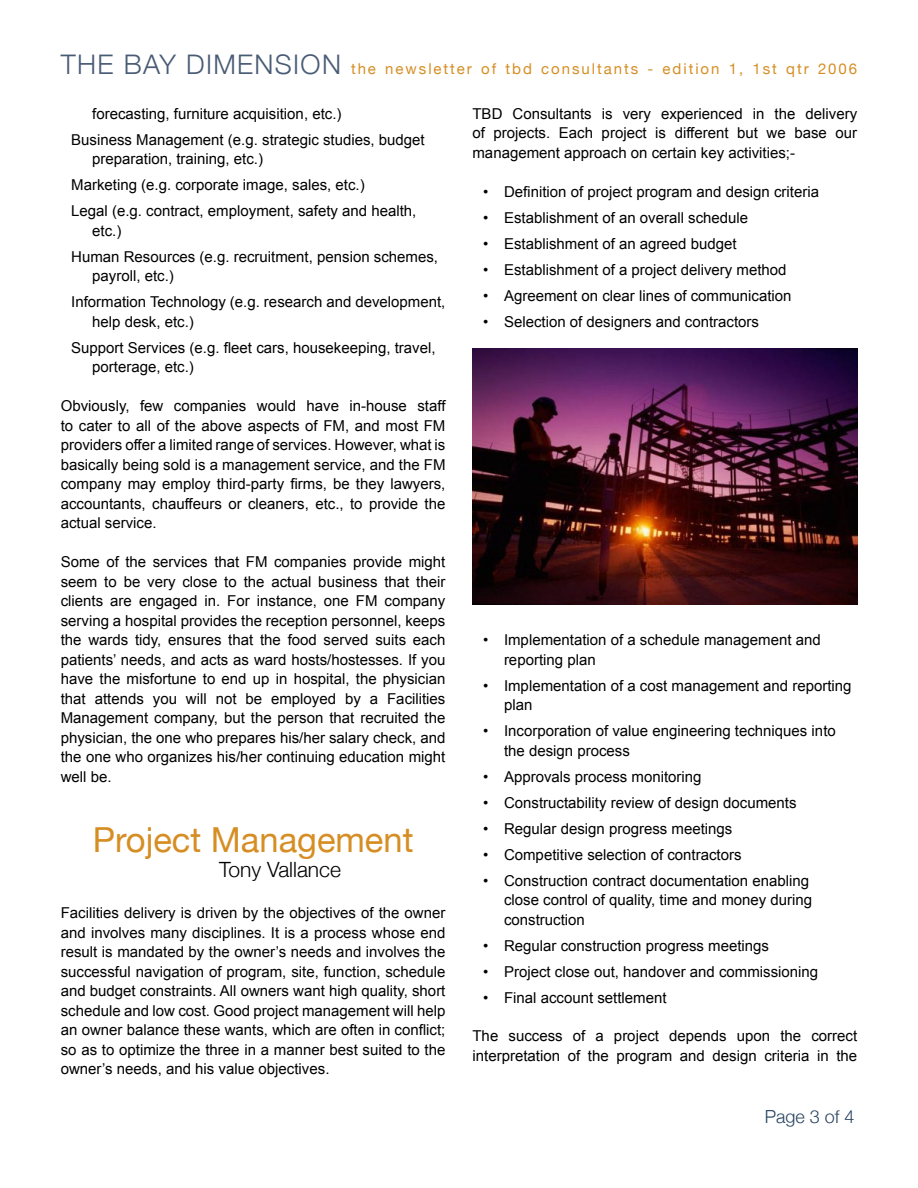
<style>
.page{position:relative;width:918px;height:1188px;background:#fff}
.page>*{position:absolute;margin:0;border:0;box-sizing:border-box;transform-origin:0 0}
.article_title{font:34.5px "Helvetica Neue";color:#d68e24}
.t1{font:300 27px "Helvetica Neue";letter-spacing:.05em;color:#495b75}
.Author{font:300 21px "Helvetica Neue";color:#000}
.t2{font:300 18px "Helvetica Neue";color:#284360}
.Main_paragraphs{font:15px/19.5px "Arial";color:#000;text-align:justify}
.bullets{font:15px/19.5px "Arial";color:#000}
.bullets-end{font:15px/19.5px "Arial";color:#000}
.t3{font:15px "Helvetica Neue";letter-spacing:.13em;color:#d68e24}
</style>
<div class="page">
<img style="left:472px;top:349px;width:386px;height:256px">
<p class="t1" style="left:61px;top:48px;width:282px">THE BAY DIMENSION</p>
<p class="t3" style="left:351px;top:60px;width:508px">the newsletter of tbd consultants - edition 1, 1st qtr 2006</p>
<p class="bullets" style="left:92px;top:104px;width:251px">forecasting, furniture acquisition, etc.)</p>
<p class="bullets" style="left:92px;top:130px;width:334px;text-indent:-21px">Business Management (e.g. strategic studies, budget preparation, training, etc.)</p>
<p class="bullets" style="left:71px;top:175px;width:295px">Marketing (e.g. corporate image, sales, etc.)</p>
<p class="bullets" style="left:92px;top:201px;width:326px;text-indent:-21px">Legal (e.g. contract, employment, safety and health, etc.)</p>
<p class="bullets" style="left:92px;top:247px;width:347px;text-indent:-21px">Human Resources (e.g. recruitment, pension schemes, payroll, etc.)</p>
<p class="bullets" style="left:92px;top:292px;width:355px;text-indent:-21px">Information Technology (e.g. research and development, help desk, etc.)</p>
<p class="bullets-end" style="left:92px;top:338px;width:345px;text-indent:-21px">Support Services (e.g. fleet cars, housekeeping, travel, porterage, etc.)</p>
<p class="Main_paragraphs" style="left:61px;top:396px;width:386px">Obviously, few companies would have in-house staff to cater to all of the above aspects of FM, and most FM providers offer a limited range of services. However, what is basically being sold is a management service, and the FM company may employ third-party firms, be they lawyers, accountants, chauffeurs or cleaners, etc., to provide the actual service.</p>
<p class="Main_paragraphs" style="left:61px;top:552px;width:386px">Some of the services that FM companies provide might seem to be very close to the actual business that their clients are engaged in. For instance, one FM company serving a hospital provides the reception personnel, keeps the wards tidy, ensures that the food served suits each patients’ needs, and acts as ward hosts/hostesses. If you have the misfortune to end up in hospital, the physician that attends you will not be employed by a Facilities Management company, but the person that recruited the physician, the one who prepares his/her salary check, and the one who organizes his/her continuing education might well be.</p>
<p class="article_title" style="left:93px;top:819px;width:322px">Project Management</p>
<p class="Author" style="left:219px;top:857px;width:123px">Tony Vallance</p>
<p class="Main_paragraphs" style="left:61px;top:903px;width:386px">Facilities delivery is driven by the objectives of the owner and involves many disciplines. It is a process whose end result is mandated by the owner’s needs and involves the successful navigation of program, site, function, schedule and budget constraints. All owners want high quality, short schedule and low cost. Good project management will help an owner balance these wants, which are often in conflict; so as to optimize the three in a manner best suited to the owner’s needs, and his value objectives.</p>
<p class="Main_paragraphs" style="left:472px;top:104px;width:386px">TBD Consultants is very experienced in the delivery of projects. Each project is different but we base our management approach on certain key activities;-</p>
<p class="bullets" style="left:483px;top:182px;width:338px">• Definition of project program and design criteria</p>
<p class="bullets" style="left:483px;top:208px;width:267px">• Establishment of an overall schedule</p>
<p class="bullets" style="left:483px;top:234px;width:255px">• Establishment of an agreed budget</p>
<p class="bullets" style="left:483px;top:260px;width:305px">• Establishment of a project delivery method</p>
<p class="bullets" style="left:483px;top:286px;width:310px">• Agreement on clear lines of communication</p>
<p class="bullets" style="left:483px;top:312px;width:278px">• Selection of designers and contractors</p>
<p class="bullets" style="left:504px;top:630px;width:318px;text-indent:-21px">• Implementation of a schedule management and reporting plan</p>
<p class="bullets" style="left:504px;top:676px;width:349px;text-indent:-21px">• Implementation of a cost management and reporting plan</p>
<p class="bullets" style="left:504px;top:721px;width:333px;text-indent:-21px">• Incorporation of value engineering techniques into the design process</p>
<p class="bullets" style="left:483px;top:767px;width:220px">• Approvals process monitoring</p>
<p class="bullets" style="left:483px;top:793px;width:315px">• Constructability review of design documents</p>
<p class="bullets" style="left:483px;top:819px;width:251px">• Regular design progress meetings</p>
<p class="bullets" style="left:483px;top:845px;width:260px">• Competitive selection of contractors</p>
<p class="bullets" style="left:504px;top:871px;width:310px;text-indent:-21px">• Construction contract documentation enabling close control of quality, time and money during construction</p>
<p class="bullets" style="left:483px;top:936px;width:288px">• Regular construction progress meetings</p>
<p class="bullets" style="left:483px;top:962px;width:337px">• Project close out, handover and commissioning</p>
<p class="bullets-end" style="left:483px;top:988px;width:185px">• Final account settlement</p>
<p class="Main_paragraphs" style="left:472px;top:1026px;width:386px">The success of a project depends upon the correct interpretation of the program and design criteria in the</p>
<p class="t2" style="left:765px;top:1105px;width:91px">Page 3 of 4</p>
</div>
